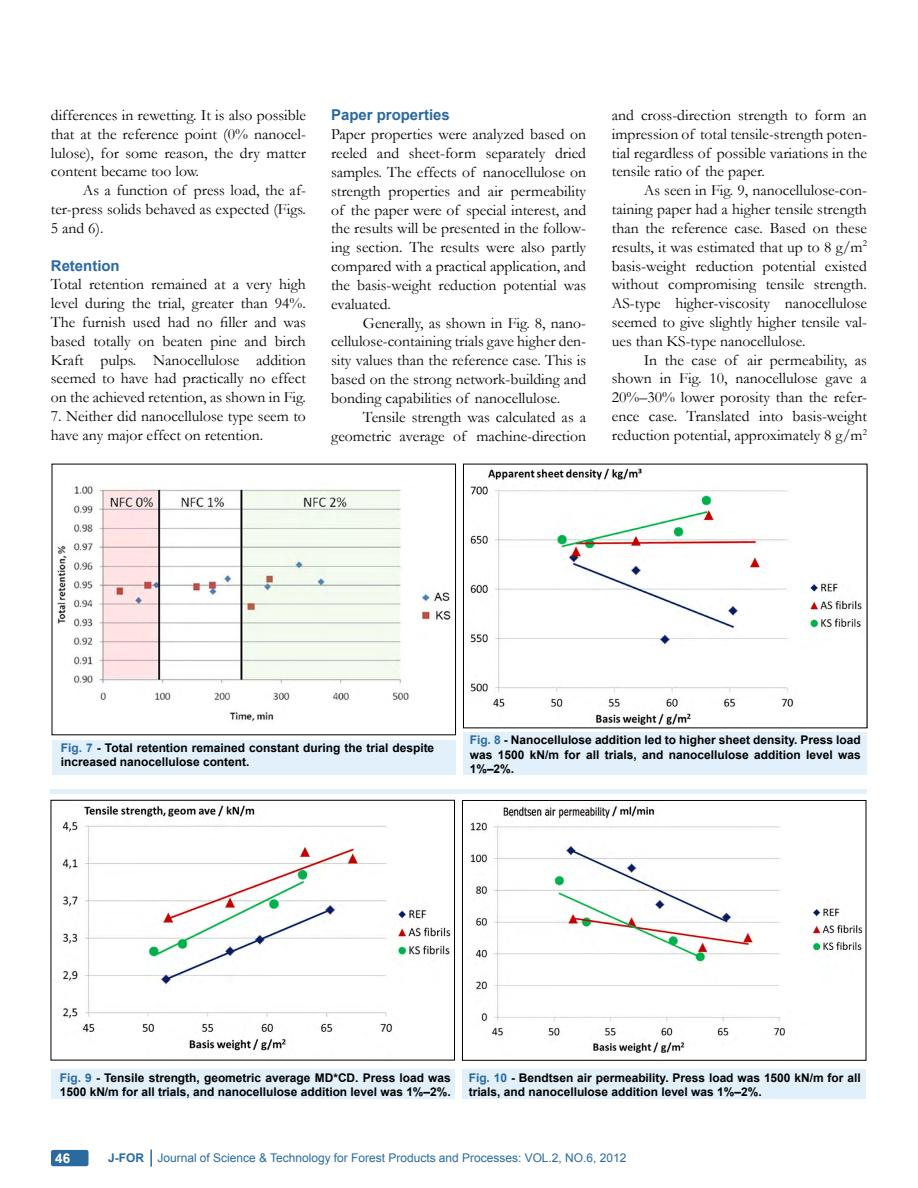
<style>
.page{position:relative;width:918px;height:1188px;background:#fff}
.page>*{position:absolute;margin:0;border:0;box-sizing:border-box;transform-origin:0 0}
.t1{font:15.75px/18.9px "Garamond";color:#000;text-align:justify}
.t2{font:700 15px "Arial";color:#2a6a9f}
.t3{font:700 13.5px "Arial";color:#fff}
.t4{font:700 12px/14.4px "Arial";color:#000}
.t5{font:12px "Arial";color:#2a6a9f}
.s1{color:#2a6a9f}
.s2{font-weight:700}
</style>
<div class="page">
<div style="left:51px;top:1150px;width:37px;height:16px;background:#2b6a9f;border-radius:2px"></div>
<svg style="left:150px;top:1150px;width:2px;height:17px"></svg>
<img style="left:62px;top:805px;width:390px;height:246px">
<div style="left:51px;top:800px;width:404px;height:260px;border:1px solid #000"></div>
<div style="left:51px;top:1069px;width:404px;height:29px;background:#e1f0fb"></div>
<img style="left:470px;top:806px;width:393px;height:248px">
<div style="left:462px;top:800px;width:404px;height:261px;border:1px solid #000"></div>
<div style="left:462px;top:1069px;width:404px;height:29px;background:#e1f0fb"></div>
<img style="left:57px;top:486px;width:394px;height:236px">
<div style="left:52px;top:740px;width:404px;height:35px;background:#e1f0fb"></div>
<img style="left:470px;top:468px;width:392px;height:257px">
<div style="left:463px;top:733px;width:404px;height:42px;background:#e1f0fb"></div>
<hr style="left:51px;top:790px;width:816px;height:4px;background:#e1f0fb">
<p class="t1" style="left:51px;top:105px;width:257px">differences in rewetting. It is also possible that at the reference point (0% nanocel&shy;lulose), for some reason, the dry matter content became too low.</p>
<p class="t1" style="left:51px;top:180px;width:257px;text-indent:32px">As a function of press load, the af&shy;ter-press solids behaved as expected (Figs.<br>5 and 6).</p>
<p class="t2" style="left:51px;top:255px;width:70px">Retention</p>
<p class="t1" style="left:51px;top:275px;width:257px">Total retention remained at a very high level during the trial, greater than 94%.<br>The furnish used had no filler and was based totally on beaten pine and birch Kraft pulps. Nanocellulose addition seemed to have had practically no effect on the achieved retention, as shown in Fig.</p>
<p class="t1" style="left:51px;top:406px;width:257px">7. Neither did nanocellulose type seem to have any major effect on retention.</p>
<p class="t2" style="left:331px;top:105px;width:120px">Paper properties</p>
<p class="t1" style="left:331px;top:125px;width:257px">Paper properties were analyzed based on reeled and sheet-form separately dried samples. The effects of nanocellulose on strength properties and air permeability of the paper were of special interest, and the results will be presented in the follow&shy;ing section. The results were also partly compared with a practical application, and the basis-weight reduction potential was evaluated.</p>
<p class="t1" style="left:331px;top:313px;width:257px;text-indent:32px">Generally, as shown in Fig. 8, nano&shy;cellulose-containing trials gave higher den&shy;sity values than the reference case. This is based on the strong network-building and bonding capabilities of nanocellulose.</p>
<p class="t1" style="left:331px;top:407px;width:257px;text-align:right">Tensile strength was calculated as a geometric average of machine-direction</p>
<p class="t1" style="left:612px;top:105px;width:257px">and cross-direction strength to form an impression of total tensile-strength poten&shy;tial regardless of possible variations in the tensile ratio of the paper.</p>
<p class="t1" style="left:612px;top:180px;width:257px;text-indent:32px">As seen in Fig. 9, nanocellulose-con&shy;taining paper had a higher tensile strength than the reference case. Based on these results, it was estimated that up to 8 g/m<sup>2 </sup>basis-weight reduction potential existed without compromising tensile strength.<br>AS-type higher-viscosity nanocellulose seemed to give slightly higher tensile val&shy;ues than KS-type nanocellulose.</p>
<p class="t1" style="left:612px;top:350px;width:257px;text-indent:32px">In the case of air permeability, as shown in Fig. 10, nanocellulose gave a 20%–30% lower porosity than the refer&shy;ence case. Translated into basis-weight reduction potential, approximately 8 g/m<sup>2</sup></p>
<p class="t4" style="left:61px;top:741px;width:375px"><span class="s1">Fig. 7</span> - Total retention remained constant during the trial despite increased nanocellulose content.</p>
<p class="t4" style="left:470px;top:733px;width:393px;text-align:justify"><span class="s1">Fig. 8</span> - Nanocellulose addition led to higher sheet density. Press load was 1500 kN/m for all trials, and nanocellulose addition level was 1%–2%.</p>
<p class="t4" style="left:60px;top:1071px;width:393px"><span class="s1">Fig. 9</span> - Tensile strength, geometric average MD*CD. Press load was<br>1500 kN/m for all trials, and nanocellulose addition level was 1%–2%.</p>
<p class="t4" style="left:469px;top:1071px;width:394px"><span class="s1">Fig. 10</span> - Bendtsen air permeability. Press load was 1500 kN/m for all trials, and nanocellulose addition level was 1%–2%.</p>
<p class="t3" style="left:55px;top:1149px;width:16px">46</p>
<p class="t5" style="left:108px;top:1150px;width:520px"><span class="s2">J-FOR</span> Journal of Science &amp; Technology for Forest Products and Processes: VOL.2, NO.6, 2012</p>
</div>
